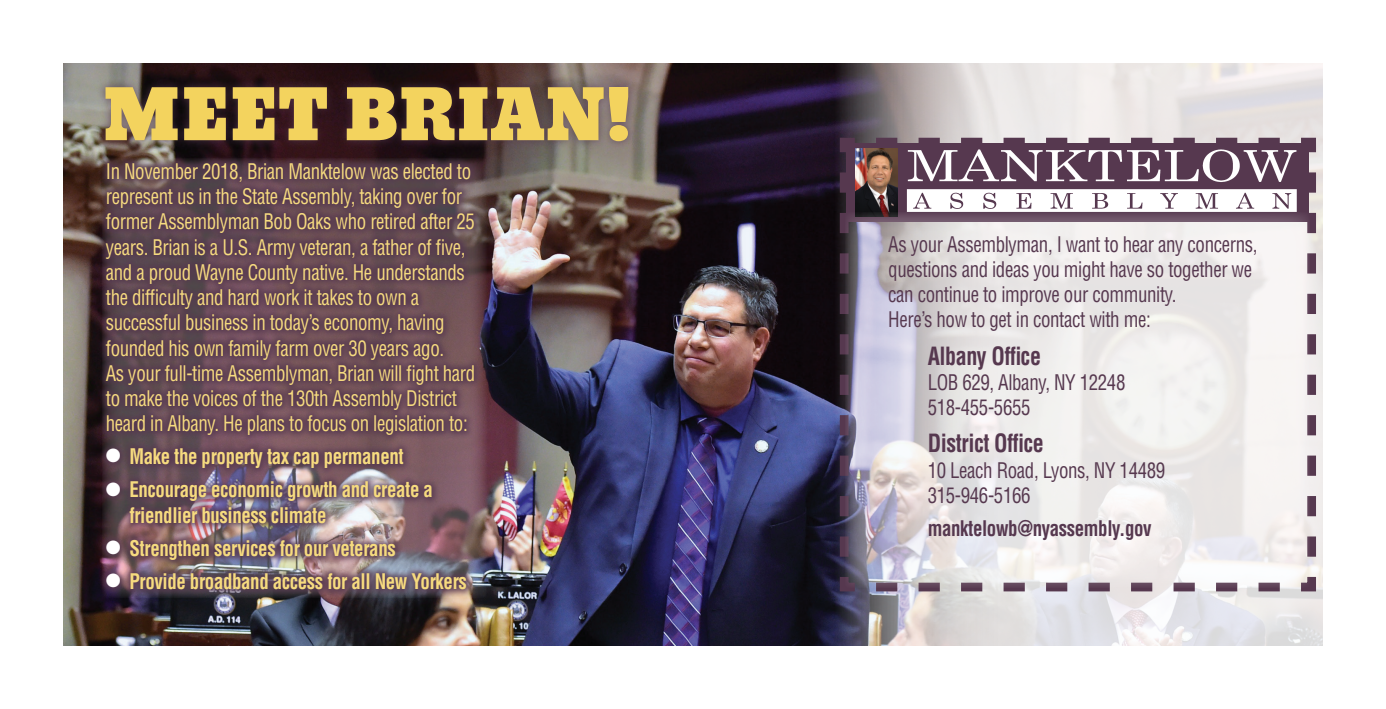
<style>
.page{position:relative;width:1386px;height:709px;background:#fff}
.page>*{position:absolute;margin:0;border:0;box-sizing:border-box;transform-origin:0 0}
.t1{font:700 condensed 24.5px "Helvetica";letter-spacing:-.02em;color:#56384f;scale:.9 1}
.t2{font:condensed 21px/25.2px "Helvetica";letter-spacing:-.02em;color:#f6db7f;scale:.9 1}
.t3{font:condensed 21px/25.2px "Helvetica";letter-spacing:-.02em;color:#56384f;scale:.9 1}
.t4{font:700 condensed 21px/25.2px "Helvetica";letter-spacing:-.02em;color:#f6db7f;scale:.9 1}
.t5{font:700 condensed 21px "Helvetica";letter-spacing:-.02em;color:#56384f;scale:.9 1}
.s1{color:#fff}
</style>
<div class="page">
<img style="left:1008px;top:63px;width:315px;height:583px">
<img style="left:63px;top:63px;width:945px;height:583px">
<div style="left:97px;top:78px;width:540px;height:72px;background:#56384f;opacity:.75"></div>
<svg style="left:106px;top:87px;width:522px;height:54px;background:#b69a4f"></svg>
<div style="left:98px;top:155px;width:385px;height:442px;background:#56384f;opacity:.87"></div>
<svg style="left:835px;top:133px;width:485px;height:463px;background:#9a8f98"></svg>
<div style="left:847px;top:143px;width:462px;height:79px;background:#56384f"></div>
<img style="left:906px;top:149px;width:391px;height:63px">
<img style="left:856px;top:149px;width:42px;height:63px">
<svg style="left:845px;top:212px;width:465px;height:376px"></svg>
<p class="t2" style="left:106px;top:159px;width:412px">In November 2018, Brian Manktelow was elected to represent us in the State Assembly, taking over for former Assemblyman Bob Oaks who retired after 25 years. Brian is a U.S. Army veteran, a father of five, and a proud Wayne County native. He understands the difficulty and hard work it takes to own a successful business in today’s economy, having founded his own family farm over 30 years ago.<br>As your full-time Assemblyman, Brian will fight hard to make the voices of the 130th Assembly District heard in Albany. He plans to focus on legislation to:</p>
<p class="t4" style="left:106px;top:444px;width:333px"><span class="s1">●</span> Make the property tax cap permanent</p>
<p class="t4" style="left:129px;top:477px;width:339px;text-indent:-24px"><span class="s1">●</span> Encourage economic growth and create a friendlier business climate</p>
<p class="t4" style="left:106px;top:535px;width:324px"><span class="s1">●</span> Strengthen services for our veterans</p>
<p class="t4" style="left:106px;top:568px;width:403px"><span class="s1">●</span> Provide broadband access for all New Yorkers</p>
<p class="t3" style="left:888px;top:231px;width:412px">As your Assemblyman, I want to hear any concerns, questions and ideas you might have so together we can continue to improve our community.<br>Here’s how to get in contact with me:</p>
<p class="t1" style="left:928px;top:340px;width:127px">Albany Office</p>
<p class="t3" style="left:928px;top:369px;width:221px">LOB 629, Albany, NY 12248<br>518-455-5655</p>
<p class="t1" style="left:928px;top:428px;width:131px">District Office</p>
<p class="t3" style="left:928px;top:457px;width:266px">10 Leach Road, Lyons, NY 14489<br>315-946-5166</p>
<p class="t5" style="left:928px;top:515px;width:250px">manktelowb@nyassembly.gov</p>
</div>
